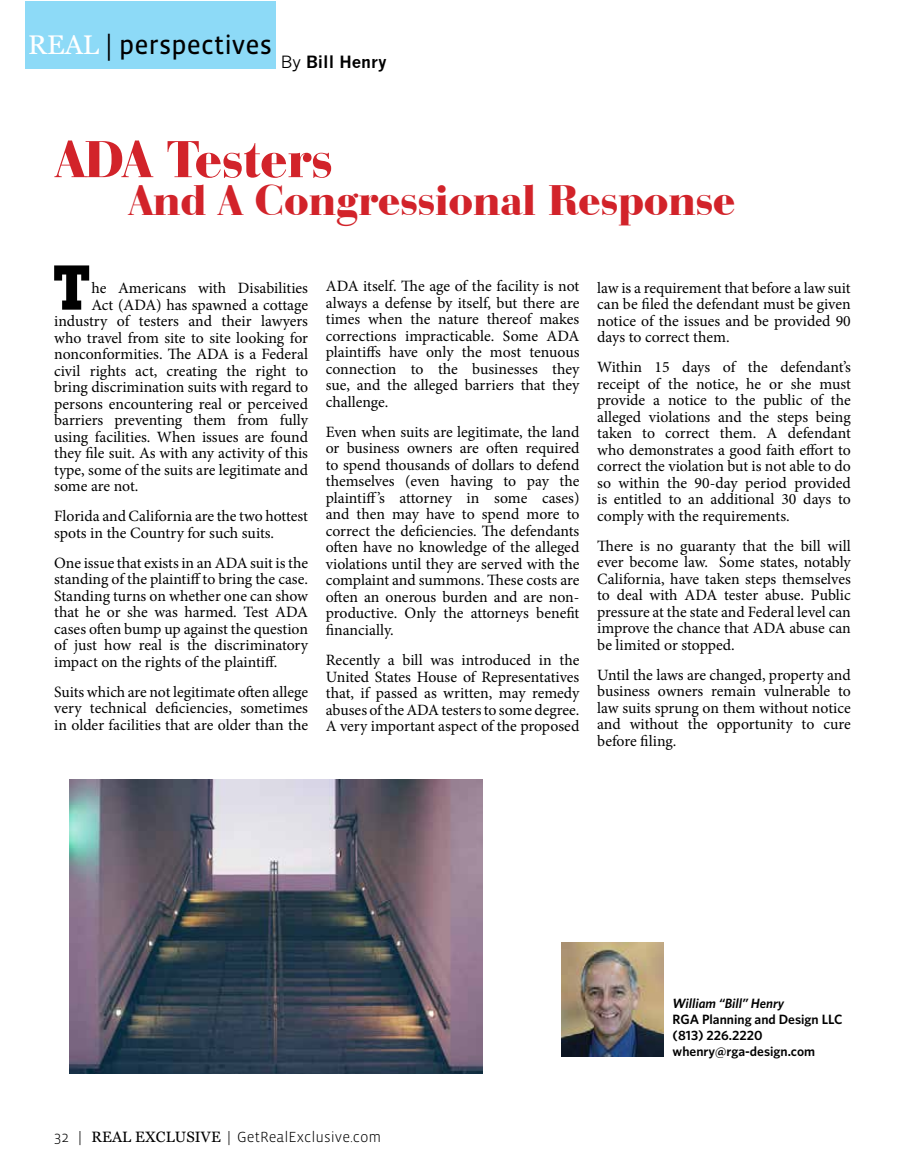
<style>
.page{position:relative;width:905px;height:1175px;background:#fff}
.page>*{position:absolute;margin:0;border:0;box-sizing:border-box;transform-origin:0 0}
.t1{font:700 62.1px "Lubalin Graph IT Cby BT";color:#000}
.t2{font:900 54px "Bauer Bodoni BT";color:#d2232a}
.t3{font:900 44.4px "Bauer Bodoni BT";color:#d2232a}
.t4{font:27px "Vista Sans Reg";color:#000}
.t5{font:700 16.5px "News Gothic";color:#000}
.t6{font:15.75px/16.5px "Minion Pro";color:#000;text-align:justify}
.t7{font:300 15px "Vista Sans";color:#000}
.t8{font:600 13.5px/16.2px "Whitney";color:#000}
.t9{font:italic 600 13.5px "Whitney";color:#000}
.s1{font-family:"Georgia";color:#fff}
.s2{font-family:"Minion Pro"}
.s3{font-weight:400}
.s4{font-family:"Georgia";font-weight:400}
</style>
<div class="page">
<img style="left:69px;top:779px;width:413px;height:294px">
<div style="left:26px;top:1px;width:250px;height:68px;background:#8ddaf7"></div>
<img style="left:561px;top:942px;width:102px;height:114px">
<h3 class="t4" style="left:28px;top:32px;width:245px"><span class="s1">REAL</span> <span class="s2">|</span> perspectives</h3>
<p class="t5" style="left:281px;top:52px;width:108px"><span class="s3">By</span> Bill Henry</p>
<h2 class="t2" style="left:56px;top:125px;width:278px">ADA Testers</h2>
<h3 class="t3" style="left:129px;top:172px;width:607px">And A Congressional Response</h3>
<h1 class="t1" style="left:52px;top:250px;width:41px">T</h1>
<p class="t6" style="left:326px;top:278px;width:255px">ADA itself. The age of the facility is not always a defense by itself, but there are times when the nature thereof makes corrections impracticable. Some ADA plaintiffs have only the most tenuous connection to the businesses they sue, and the alleged barriers that they challenge.</p>
<p class="t6" style="left:326px;top:423px;width:255px">Even when suits are legitimate, the land or business owners are often required to spend thousands of dollars to defend themselves (even having to pay the plaintiff’s attorney in some cases) and then may have to spend more to correct the deficiencies. The defendants often have no knowledge of the alleged violations until they are served with the complaint and summons. These costs are often an onerous burden and are non&shy;productive. Only the attorneys benefit financially.</p>
<p class="t6" style="left:326px;top:652px;width:255px">Recently a bill was introduced in the United States House of Representatives that, if passed as written, may remedy abuses of the ADA testers to some degree.<br>A very important aspect of the proposed</p>
<p class="t6" style="left:597px;top:279px;width:255px">law is a requirement that before a law suit can be filed the defendant must be given notice of the issues and be provided 90 days to correct them.</p>
<p class="t6" style="left:597px;top:359px;width:255px">Within 15 days of the defendant’s receipt of the notice, he or she must provide a notice to the public of the alleged violations and the steps being taken to correct them. A defendant who demonstrates a good faith effort to correct the violation but is not able to do so within the 90-day period provided is entitled to an additional 30 days to comply with the requirements.</p>
<p class="t6" style="left:597px;top:537px;width:255px">There is no guaranty that the bill will ever become law. Some states, notably California, have taken steps themselves to deal with ADA tester abuse. Public pressure at the state and Federal level can improve the chance that ADA abuse can be limited or stopped.</p>
<p class="t6" style="left:597px;top:666px;width:255px">Until the laws are changed, property and business owners remain vulnerable to law suits sprung on them without notice and without the opportunity to cure before filing.</p>
<p class="t6" style="left:91px;top:280px;width:218px">he Americans with Disabilities</p>
<p class="t6" style="left:91px;top:296px;width:218px">Act (ADA) has spawned a cottage</p>
<p class="t6" style="left:54px;top:313px;width:255px">industry of testers and their lawyers</p>
<p class="t6" style="left:54px;top:329px;width:255px">who travel from site to site looking for</p>
<p class="t6" style="left:54px;top:346px;width:255px">nonconformities. The ADA is a Federal</p>
<p class="t6" style="left:54px;top:362px;width:255px">civil rights act, creating the right to</p>
<p class="t6" style="left:54px;top:379px;width:255px">bring discrimination suits with regard to</p>
<p class="t6" style="left:54px;top:395px;width:255px">persons encountering real or perceived</p>
<p class="t6" style="left:54px;top:412px;width:255px">barriers preventing them from fully</p>
<p class="t6" style="left:54px;top:428px;width:255px">using facilities. When issues are found</p>
<p class="t6" style="left:54px;top:445px;width:255px">they file suit. As with any activity of this</p>
<p class="t6" style="left:54px;top:461px;width:255px">type, some of the suits are legitimate and</p>
<p class="t6" style="left:54px;top:478px;width:86px">some are not.</p>
<p class="t6" style="left:54px;top:508px;width:255px">Florida and California are the two hottest spots in the Country for such suits.</p>
<p class="t6" style="left:54px;top:554px;width:255px">One issue that exists in an ADA suit is the standing of the plaintiff to bring the case.<br>Standing turns on whether one can show that he or she was harmed. Test ADA cases often bump up against the question of just how real is the discriminatory impact on the rights of the plaintiff.</p>
<p class="t6" style="left:54px;top:683px;width:255px">Suits which are not legitimate often allege very technical deficiencies, sometimes in older facilities that are older than the</p>
<p class="t7" style="left:54px;top:1129px;width:329px">32 | <span class="s4">REAL EXCLUSIVE</span> | GetRealExclusive.com</p>
<p class="t9" style="left:672px;top:995px;width:113px">William “Bill” Henry</p>
<p class="t8" style="left:672px;top:1010px;width:171px">RGA Planning and Design LLC (813) 226.2220 whenry@rga-design.com</p>
</div>
